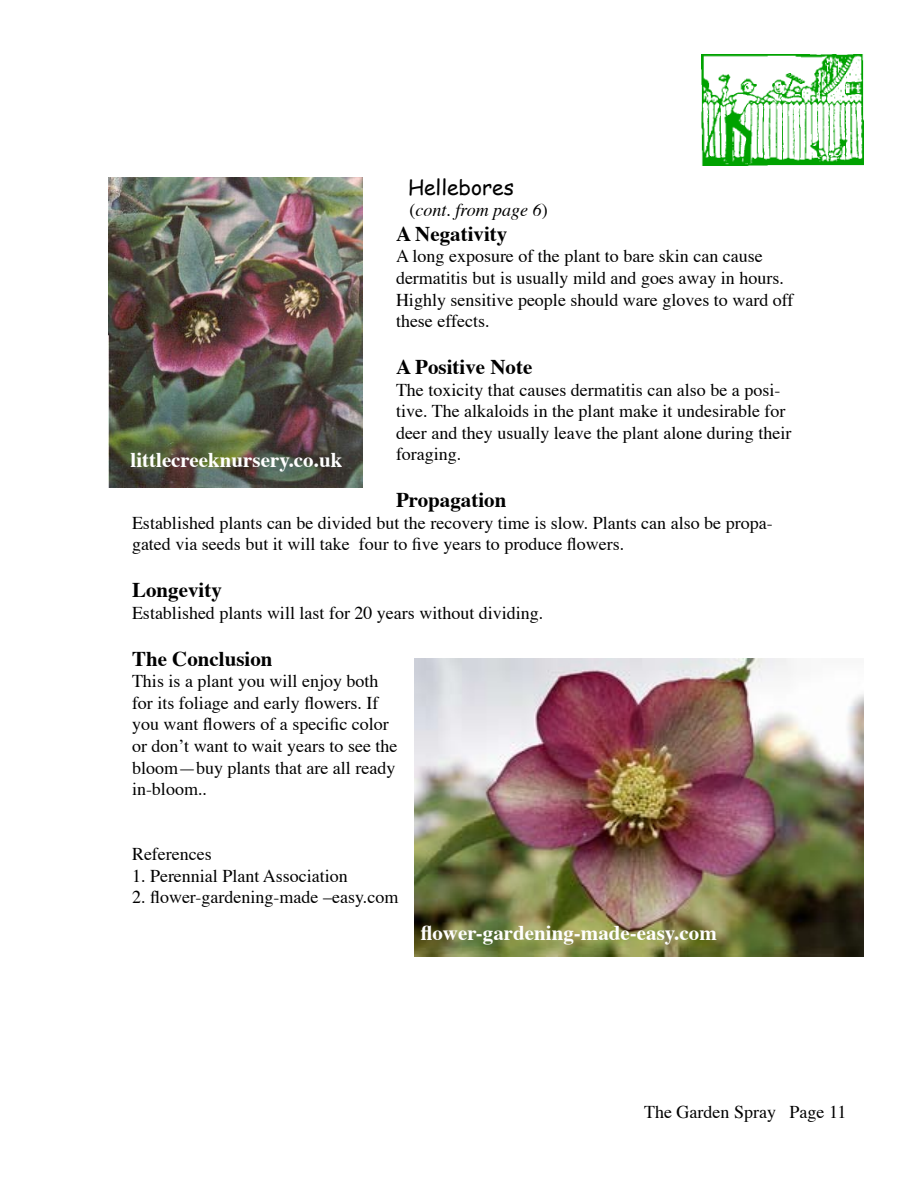
<style>
.page{position:relative;width:918px;height:1188px;background:#fff}
.page>*{position:absolute;margin:0;border:0;box-sizing:border-box;transform-origin:0 0}
.t1{font:700 21px "Times";color:#000}
.t2{font:700 21px "Times";color:#fff}
.t3{font:21px "Comic Sans MS";color:#000}
.t4{font:18px/21.6px "Times";color:#000}
.t5{font:italic 18px "Times";color:#000}
.s1{font-style:normal}
</style>
<div class="page">
<img style="left:701px;top:54px;width:163px;height:112px">
<img style="left:108px;top:177px;width:254px;height:311px">
<img style="left:414px;top:658px;width:450px;height:299px">
<p class="t3" style="left:408px;top:172px;width:107px">Hellebores</p>
<p class="t5" style="left:410px;top:199px;width:140px"><span class="s1">(</span>cont. from page 6<span class="s1">)</span></p>
<p class="t1" style="left:396px;top:220px;width:113px">A Negativity</p>
<p class="t4" style="left:396px;top:247px;width:399px">A long exposure of the plant to bare skin can cause dermatitis but is usually mild and goes away in hours.<br>Highly sensitive people should ware gloves to ward off these effects.</p>
<p class="t1" style="left:396px;top:353px;width:138px">A Positive Note</p>
<p class="t4" style="left:396px;top:380px;width:397px">The toxicity that causes dermatitis can also be a posi&shy;tive. The alkaloids in the plant make it undesirable for deer and they usually leave the plant alone during their foraging.</p>
<p class="t1" style="left:396px;top:486px;width:112px">Propagation</p>
<p class="t4" style="left:132px;top:513px;width:642px">Established plants can be divided but the recovery time is slow. Plants can also be propa&shy;gated via seeds but it will take four to five years to produce flowers.</p>
<p class="t1" style="left:132px;top:576px;width:91px">Longevity</p>
<p class="t4" style="left:132px;top:603px;width:413px">Established plants will last for 20 years without dividing.</p>
<p class="t1" style="left:132px;top:644px;width:142px">The Conclusion</p>
<p class="t4" style="left:132px;top:671px;width:267px">This is a plant you will enjoy both for its foliage and early flowers. If you want flowers of a specific color or donʼt want to wait years to see the bloom—buy plants that are all ready in-bloom..</p>
<p class="t2" style="left:130px;top:446px;width:213px">littlecreeknursery.co.uk</p>
<p class="t4" style="left:132px;top:844px;width:81px">References</p>
<p class="t4" style="left:132px;top:866px;width:217px">1. Perennial Plant Association</p>
<p class="t4" style="left:132px;top:887px;width:268px">2. flower-gardening-made –easy.com</p>
<p class="t2" style="left:421px;top:919px;width:298px">flower-gardening-made-easy.com</p>
<p class="t4" style="left:644px;top:1102px;width:204px">The Garden Spray Page 11</p>
</div>
